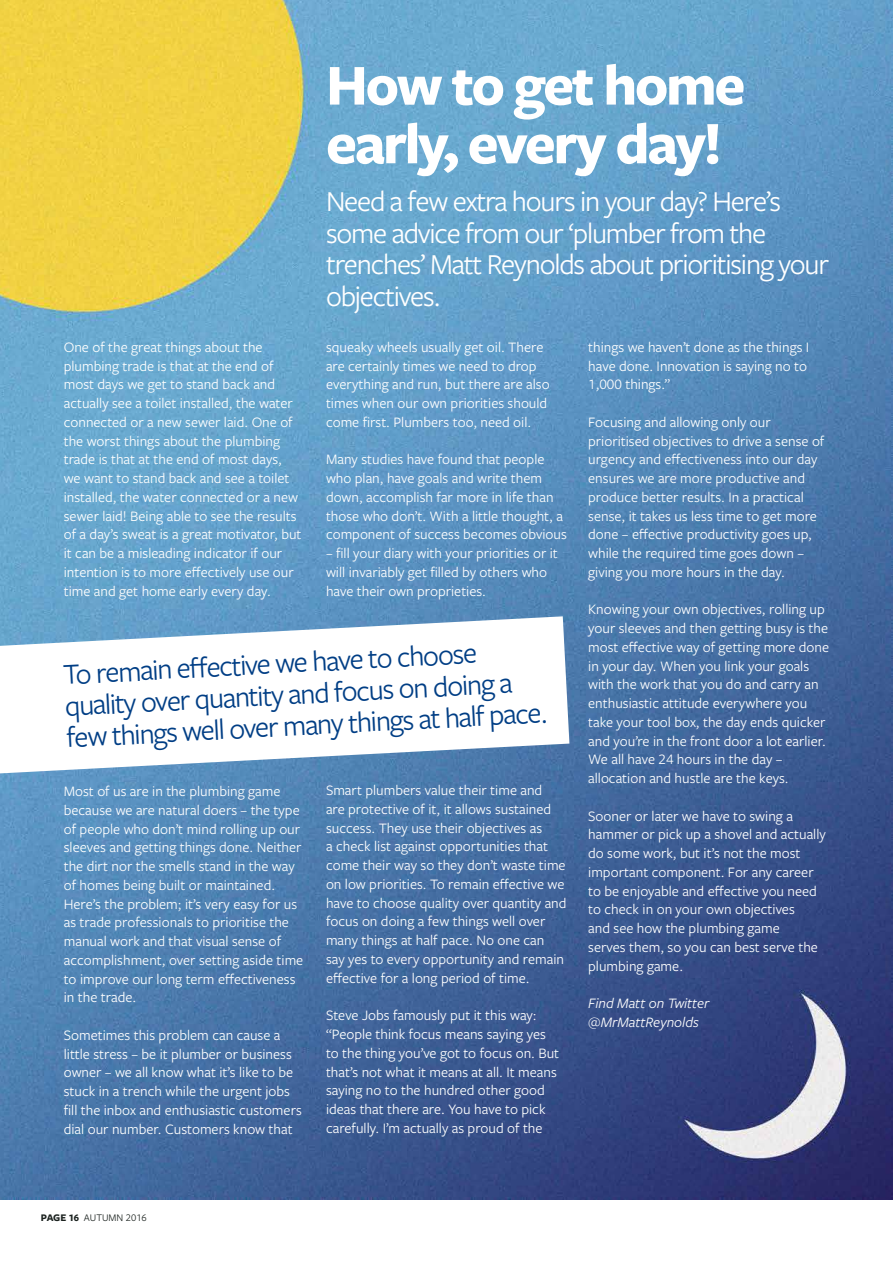
<style>
.page{position:relative;width:893px;height:1263px;background:#fff}
.page>*{position:absolute;margin:0;border:0;box-sizing:border-box;transform-origin:0 0}
.t1{font:700 60px/58.7px "Freight Sans Pro";letter-spacing:-.04em;color:#fff}
.t2{font:30px/31.5px "Freight Sans Pro";letter-spacing:-.04em;color:#fff}
.t3{font:30px/31.5px "Freight Sans Pro";color:#003e85}
.t4{font:15px/18.8px "Freight Sans Pro";color:#fff}
.t5{font:italic 15px/18.8px "Freight Sans Pro";color:#fff}
.t6{font:10.5px "Freight Sans Pro";color:#1b221f}
.s1{font-weight:700}
</style>
<div class="page">
<img style="left:0;top:0;width:893px;height:1199px">
<svg style="left:0;top:616px;width:569px;height:157px"></svg>
<h1 class="t1" style="left:326px;top:53px;width:421px">How to get home early, every day!</h1>
<h2 class="t2" style="left:326px;top:184px;width:505px">Need a few extra hours in your day? Here’s some advice from our ‘plumber from the trenches’ Matt Reynolds about prioritising your objectives.</h2>
<p class="t4" style="left:64px;top:337px;width:239px">One of the great things about the plumbing trade is that at the end of most days we get to stand back and actually see a toilet installed, the water connected or a new sewer laid. One of the worst things about the plumbing trade is that at the end of most days, we want to stand back and see a toilet installed, the water connected or a new sewer laid! Being able to see the results of a day’s sweat is a great motivator, but it can be a misleading indicator if our intention is to more effectively use our time and get home early every day.</p>
<p class="t4" style="left:326px;top:337px;width:225px">squeaky wheels usually get oil. There are certainly times we need to drop everything and run, but there are also times when our own priorities should come first. Plumbers too, need oil.</p>
<p class="t4" style="left:326px;top:450px;width:242px">Many studies have found that people who plan, have goals and write them down, accomplish far more in life than those who don’t. With a little thought, a component of success becomes obvious</p>
<p class="t4" style="left:326px;top:543px;width:233px">– fill your diary with your priorities or it will invariably get filled by others who have their own proprieties.</p>
<h2 class="t3" style="left:62px;top:658px;width:483px;rotate:-3deg">To remain eff ective we have to choose quality over quantity and focus on doing a few things well over many things at half pace.</h2>
<p class="t4" style="left:326px;top:780px;width:242px">Smart plumbers value their time and<br>are protective of it, it allows sustained success. They use their objectives as<br>a check list against opportunities that come their way so they don’t waste time on low priorities. To remain effective we have to choose quality over quantity and focus on doing a few things well over many things at half pace. No one can say yes to every opportunity and remain effective for a long period of time.</p>
<p class="t4" style="left:326px;top:1005px;width:235px">Steve Jobs famously put it this way: “People think focus means saying yes to the thing you’ve got to focus on. But that’s not what it means at all. It means saying no to the hundred other good ideas that there are. You have to pick carefully. I’m actually as proud of the</p>
<p class="t4" style="left:64px;top:781px;width:241px">Most of us are in the plumbing game because we are natural doers – the type of people who don’t mind rolling up our sleeves and getting things done. Neither the dirt nor the smells stand in the way of homes being built or maintained.<br>Here’s the problem; it’s very easy for us as trade professionals to prioritise the manual work and that visual sense of accomplishment, over setting aside time to improve our long term effectiveness in the trade.</p>
<p class="t4" style="left:64px;top:1025px;width:240px">Sometimes this problem can cause a little stress – be it plumber or business owner – we all know what it’s like to be stuck in a trench while the urgent jobs fill the inbox and enthusiastic customers dial our number. Customers know that</p>
<p class="t4" style="left:588px;top:337px;width:223px">things we haven’t done as the things I have done. Innovation is saying no to<br>1,000 things.”</p>
<p class="t4" style="left:588px;top:412px;width:238px">Focusing and allowing only our prioritised objectives to drive a sense of urgency and effectiveness into our day ensures we are more productive and produce better results. In a practical sense, it takes us less time to get more done – effective productivity goes up, while the required time goes down – giving you more hours in the day.</p>
<p class="t4" style="left:588px;top:600px;width:242px">Knowing your own objectives, rolling up your sleeves and then getting busy is the most effective way of getting more done in your day. When you link your goals with the work that you do and carry an enthusiastic attitude everywhere you take your tool box, the day ends quicker and you’re in the front door a lot earlier.<br>We all have 24 hours in the day – allocation and hustle are the keys.</p>
<p class="t4" style="left:588px;top:806px;width:239px">Sooner or later we have to swing a hammer or pick up a shovel and actually do some work, but it’s not the most important component. For any career to be enjoyable and effective you need to check in on your own objectives<br>and see how the plumbing game<br>serves them, so you can best serve the plumbing game.</p>
<p class="t5" style="left:588px;top:993px;width:123px">Find Matt on Twitter @MrMattReynolds</p>
<p class="t6" style="left:41px;top:1211px;width:107px"><span class="s1">PAGE 16</span> AUTUMN 2016</p>
</div>
